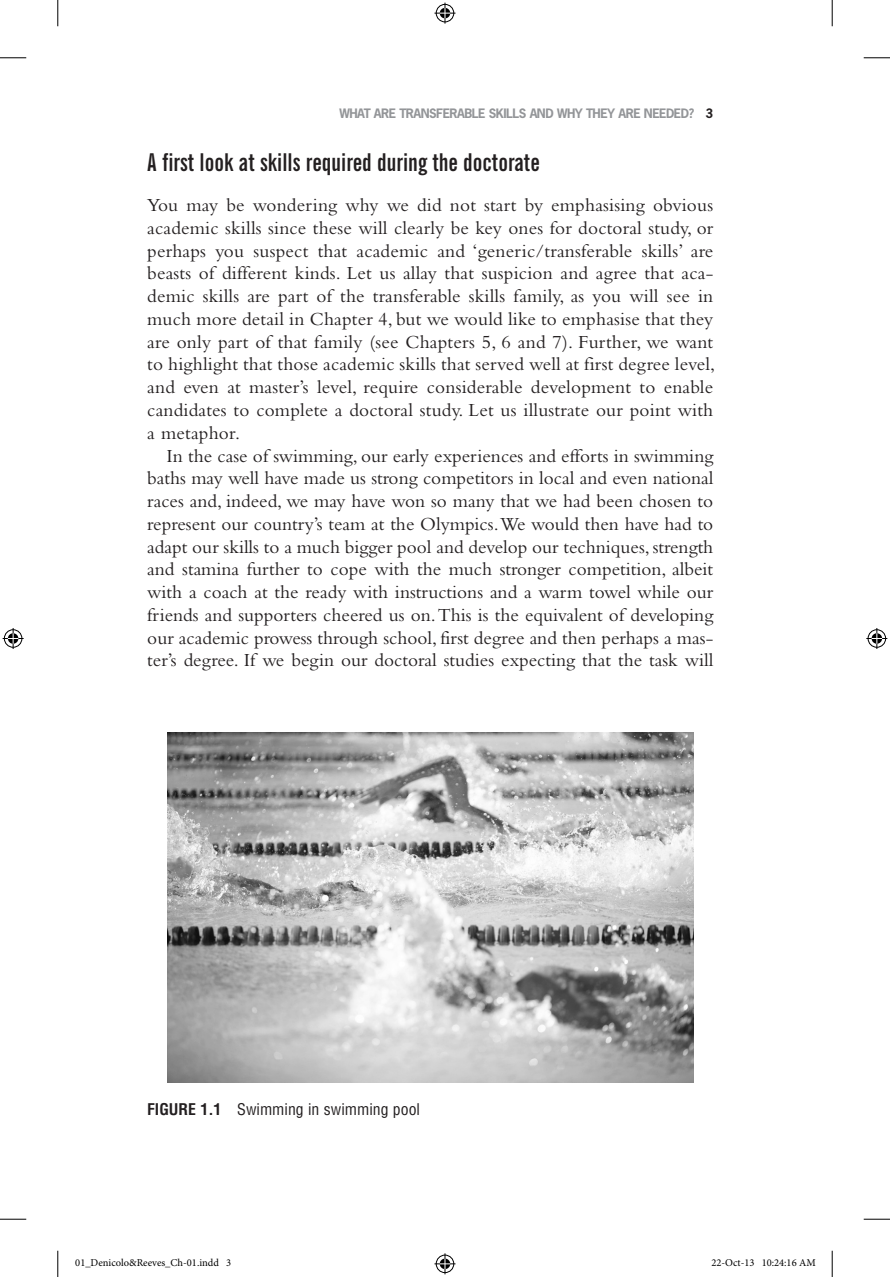
<style>
.page{position:relative;width:890px;height:1277px;background:#fff}
.page>*{position:absolute;margin:0;border:0;box-sizing:border-box;transform-origin:0 0}
.A-head{font:700 extra-condensed 24.5px "News Gothic BT";color:#231f20}
.Body_text_full_out{font:19.25px/22.8px "Bembo Std";letter-spacing:.01em;color:#231f20;text-align:justify}
.Body_text_indent{font:19.25px/22.8px "Bembo Std";color:#231f20;text-align:justify}
.Figure-caption{font:condensed 15.75px "Helvetica LT Std";color:#231f20}
.t1{font:700 12.25px "News Gothic Std";letter-spacing:-.04em;color:#939598}
.t2{font:10.5px "Minion Pro";color:#000}
.s1{color:#231f20}
.s2{font-weight:700}
</style>
<div class="page">
<img style="left:167px;top:732px;width:526px;height:350px">
<svg style="left:0;top:57px;width:26px;height:1px"></svg>
<svg style="left:863px;top:57px;width:26px;height:1px"></svg>
<svg style="left:0;top:1218px;width:26px;height:1px"></svg>
<svg style="left:863px;top:1218px;width:26px;height:1px"></svg>
<svg style="left:57px;top:0;width:1px;height:26px"></svg>
<svg style="left:57px;top:1250px;width:1px;height:26px"></svg>
<svg style="left:831px;top:0;width:1px;height:26px"></svg>
<svg style="left:831px;top:1250px;width:1px;height:26px"></svg>
<svg style="left:434px;top:3px;width:21px;height:21px"></svg>
<svg style="left:434px;top:1253px;width:21px;height:21px"></svg>
<svg style="left:3px;top:628px;width:21px;height:21px"></svg>
<svg style="left:866px;top:628px;width:21px;height:21px"></svg>
<p class="t1" style="left:339px;top:105px;width:375px">WHAT ARE TRANSFERABLE SKILLS AND WHY THEY ARE NEEDED? <span class="s1">3</span></p>
<p class="A-head" style="left:147px;top:147px;width:394px">A first look at skills required during the doctorate</p>
<p class="Body_text_full_out" style="left:147px;top:193px;width:569px">You may be wondering why we did not start by emphasising obvious academic skills since these will clearly be key ones for doctoral study, or perhaps you suspect that academic and ‘generic/transferable skills’ are beasts of different kinds. Let us allay that suspicion and agree that aca&shy;demic skills are part of the transferable skills family, as you will see in much more detail in Chapter 4, but we would like to emphasise that they are only part of that family (see Chapters 5, 6 and 7). Further, we want to highlight that those academic skills that served well at first degree level, and even at master’s level, require considerable development to enable candidates to complete a doctoral study. Let us illustrate our point with a metaphor.</p>
<p class="Body_text_indent" style="left:147px;top:443px;width:567px;text-indent:19px">In the case of swimming, our early experiences and efforts in swimming baths may well have made us strong competitors in local and even national races and, indeed, we may have won so many that we had been chosen to represent our country’s team at the Olympics. We would then have had to adapt our skills to a much bigger pool and develop our techniques, strength and stamina further to cope with the much stronger competition, albeit with a coach at the ready with instructions and a warm towel while our friends and supporters cheered us on. This is the equivalent of developing our academic prowess through school, first degree and then perhaps a mas&shy;ter’s degree. If we begin our doctoral studies expecting that the task will</p>
<p class="Figure-caption" style="left:147px;top:1099px;width:274px"><span class="s2">FIGURE 1.1</span> Swimming in swimming pool</p>
<p class="t2" style="left:75px;top:1256px;width:157px">01_Denicolo&amp;Reeves_Ch-01.indd 3</p>
<p class="t2" style="left:711px;top:1256px;width:106px">22-Oct-13 10:24:16 AM</p>
</div>
